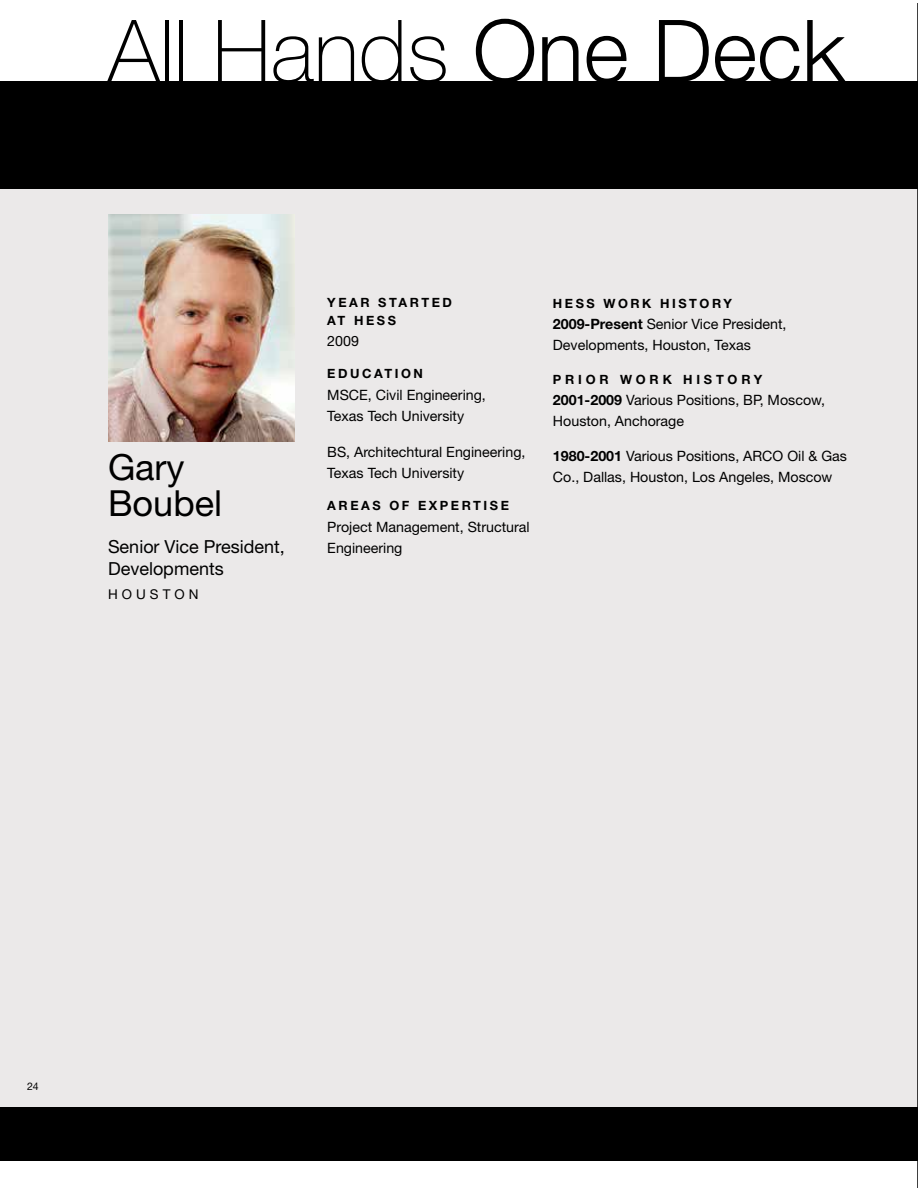
<style>
.page{position:relative;width:918px;height:1188px;background:#fff}
.page>*{position:absolute;margin:0;border:0;box-sizing:border-box;transform-origin:0 0}
.t1{font:100 86.7px "Helvetica Neue";color:#000}
.t2{font:36px/36px "Helvetica Neue";color:#000}
.t3{font:18px "Helvetica Neue";color:#000}
.t4{font:14.25px/21px "Helvetica Neue";color:#000}
.t5{font:13.5px "Helvetica Neue";letter-spacing:.3em;color:#000}
.t6{font:700 12.75px/18px "Helvetica Neue";letter-spacing:.2em;color:#000}
.t7{font:700 12.75px "Helvetica Neue";letter-spacing:.3em;color:#000}
.t8{font:10.5px "Helvetica Neue";color:#000}
.s1{font-weight:300}
.s2{font-weight:700}
</style>
<div class="page">
<div style="left:0;top:120px;width:918px;height:1030px;background:#ebe9e9"></div>
<div style="left:0;top:81px;width:918px;height:108px;background:#000"></div>
<div style="left:0;top:1107px;width:918px;height:54px;background:#000"></div>
<hr style="left:917px;top:3px;width:1px;height:1185px;background:#000">
<img style="left:108px;top:215px;width:186px;height:226px">
<h1 class="t1" style="left:108px;top:2px;width:739px">All Hands <span class="s1">One Deck</span></h1>
<h2 class="t2" style="left:108px;top:448px;width:116px">Gary<br>Boubel</h2>
<p class="t6" style="left:327px;top:293px;width:126px">YEAR STARTED<br>AT HESS</p>
<p class="t4" style="left:327px;top:331px;width:33px">2009</p>
<p class="t6" style="left:327px;top:364px;width:97px">EDUCATION</p>
<p class="t4" style="left:327px;top:384px;width:160px;line-height:21.8px">MSCE, Civil Engineering,<br>Texas Tech University</p>
<p class="t4" style="left:327px;top:441px;width:200px;line-height:21.8px">BS, Architechtural Engineering,<br>Texas Tech University</p>
<p class="t6" style="left:327px;top:496px;width:183px">AREAS OF EXPERTISE</p>
<p class="t4" style="left:327px;top:516px;width:204px">Project Management, Structural</p>
<p class="t3" style="left:108px;top:536px;width:178px">Senior Vice President,</p>
<p class="t4" style="left:327px;top:538px;width:77px">Engineering</p>
<p class="t3" style="left:108px;top:558px;width:117px">Developments</p>
<p class="t5" style="left:108px;top:587px;width:92px">HOUSTON</p>
<p class="t6" style="left:553px;top:294px;width:180px">HESS WORK HISTORY</p>
<p class="t4" style="left:553px;top:313px;width:235px"><span class="s2">2009-Present</span> Senior Vice President,<br>Developments, Houston, Texas</p>
<p class="t7" style="left:553px;top:372px;width:211px">PRIOR WORK HISTORY</p>
<p class="t4" style="left:553px;top:390px;width:274px"><span class="s2">2001-2009</span> Various Positions, BP, Moscow,<br>Houston, Anchorage</p>
<p class="t4" style="left:553px;top:445px;width:296px"><span class="s2">1980-2001</span> Various Positions, ARCO Oil &amp; Gas<br>Co., Dallas, Houston, Los Angeles, Moscow</p>
<p class="t8" style="left:27px;top:1080px;width:13px">24</p>
</div>
